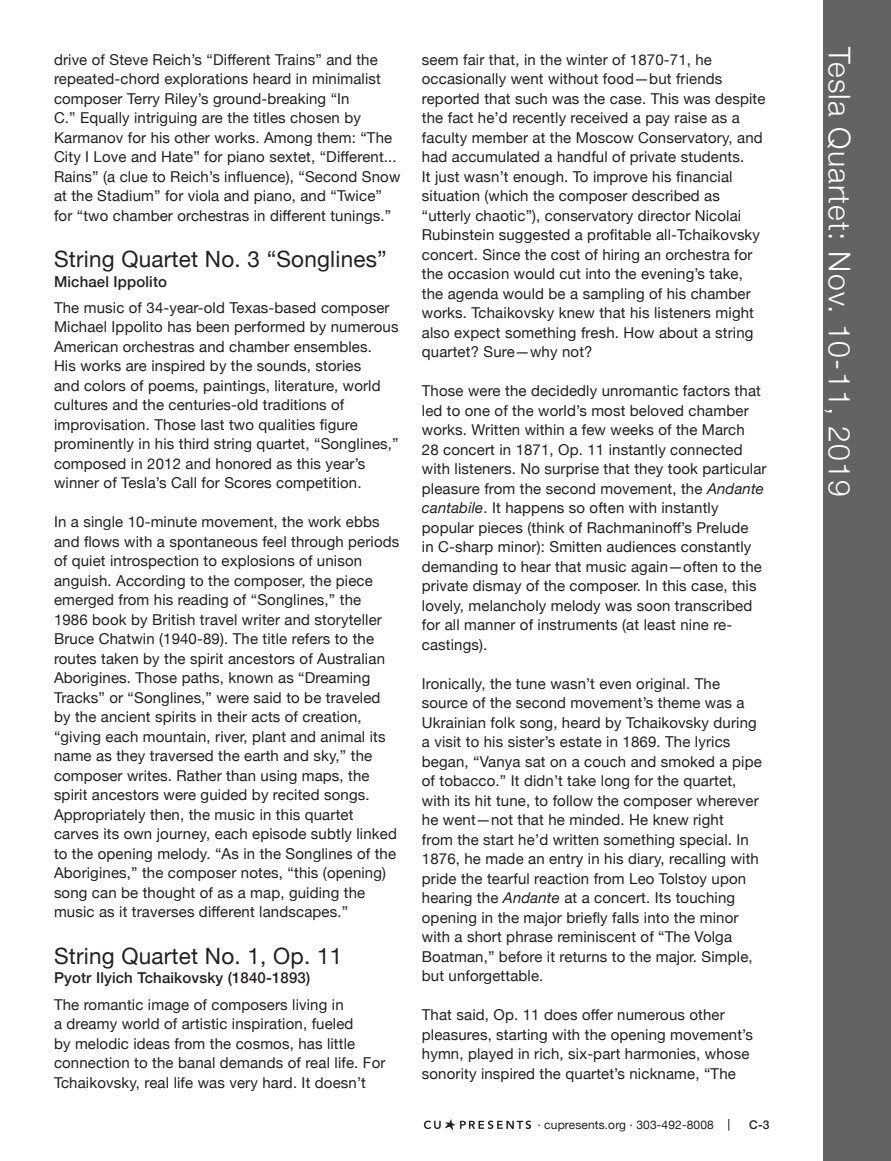
<style>
.page{position:relative;width:891px;height:1161px;background:#fff}
.page>*{position:absolute;margin:0;border:0;box-sizing:border-box;transform-origin:0 0}
.t1{font:300 30px "Helvetica Neue";letter-spacing:.04em;color:#fff}
.t2{font:22.5px "Helvetica Neue";letter-spacing:.01em;color:#231f20}
.t3{font:15px/19.5px "Helvetica Neue";letter-spacing:.01em;color:#231f20}
.t4{font:500 15px "Helvetica Neue";letter-spacing:.01em;color:#231f20}
.t5{font:12px "Helvetica Neue";letter-spacing:.01em;color:#231f20}
.t6{font:500 12px "Helvetica Neue";color:#231f20}
.s1{font-style:italic}
</style>
<div class="page">
<div style="left:824px;top:0;width:67px;height:1161px;background:#636366"></div>
<svg style="left:729px;top:1119px;width:1px;height:12px"></svg>
<svg style="left:424px;top:1119px;width:107px;height:12px"></svg>
<p class="t3" style="left:54px;top:50px;width:348px">drive of Steve Reich’s “Different Trains” and the repeated-chord explorations heard in minimalist composer Terry Riley’s ground-breaking “In<br>C.” Equally intriguing are the titles chosen by Karmanov for his other works. Among them: “The City I Love and Hate” for piano sextet, “Different...<br>Rains” (a clue to Reich’s influence), “Second Snow at the Stadium” for viola and piano, and “Twice” for “two chamber orchestras in different tunings.”</p>
<h2 class="t2" style="left:54px;top:243px;width:334px">String Quartet No. 3 “Songlines”</h2>
<p class="t4" style="left:54px;top:269px;width:115px">Michael Ippolito</p>
<p class="t3" style="left:54px;top:299px;width:346px">The music of 34-year-old Texas-based composer Michael Ippolito has been performed by numerous American orchestras and chamber ensembles.<br>His works are inspired by the sounds, stories<br>and colors of poems, paintings, literature, world cultures and the centuries-old traditions of improvisation. Those last two qualities figure prominently in his third string quartet, “Songlines,” composed in 2012 and honored as this year’s winner of Tesla’s Call for Scores competition.</p>
<p class="t3" style="left:54px;top:513px;width:347px">In a single 10-minute movement, the work ebbs and flows with a spontaneous feel through periods of quiet introspection to explosions of unison anguish. According to the composer, the piece emerged from his reading of “Songlines,” the<br>1986 book by British travel writer and storyteller Bruce Chatwin (1940-89). The title refers to the routes taken by the spirit ancestors of Australian Aborigines. Those paths, known as “Dreaming Tracks” or “Songlines,” were said to be traveled by the ancient spirits in their acts of creation, “giving each mountain, river, plant and animal its name as they traversed the earth and sky,” the composer writes. Rather than using maps, the spirit ancestors were guided by recited songs.<br>Appropriately then, the music in this quartet carves its own journey, each episode subtly linked to the opening melody. “As in the Songlines of the Aborigines,” the composer notes, “this (opening) song can be thought of as a map, guiding the music as it traverses different landscapes.”</p>
<h2 class="t2" style="left:54px;top:940px;width:290px">String Quartet No. 1, Op. 11</h2>
<p class="t4" style="left:54px;top:966px;width:258px">Pyotr Ilyich Tchaikovsky (1840-1893)</p>
<p class="t3" style="left:54px;top:995px;width:333px">The romantic image of composers living in<br>a dreamy world of artistic inspiration, fueled<br>by melodic ideas from the cosmos, has little connection to the banal demands of real life. For Tchaikovsky, real life was very hard. It doesn’t</p>
<p class="t3" style="left:422px;top:50px;width:345px">seem fair that, in the winter of 1870-71, he occasionally went without food—but friends reported that such was the case. This was despite the fact he’d recently received a pay raise as a faculty member at the Moscow Conservatory, and had accumulated a handful of private students.<br>It just wasn’t enough. To improve his financial situation (which the composer described as “utterly chaotic”), conservatory director Nicolai Rubinstein suggested a profitable all-Tchaikovsky concert. Since the cost of hiring an orchestra for the occasion would cut into the evening’s take, the agenda would be a sampling of his chamber works. Tchaikovsky knew that his listeners might also expect something fresh. How about a string quartet? Sure—why not?</p>
<p class="t3" style="left:422px;top:382px;width:346px">Those were the decidedly unromantic factors that led to one of the world’s most beloved chamber works. Written within a few weeks of the March<br>28 concert in 1871, Op. 11 instantly connected with listeners. No surprise that they took particular pleasure from the second movement, the <span class="s1">Andante cantabile</span>. It happens so often with instantly popular pieces (think of Rachmaninoff’s Prelude<br>in C-sharp minor): Smitten audiences constantly demanding to hear that music again—often to the private dismay of the composer. In this case, this lovely, melancholy melody was soon transcribed for all manner of instruments (at least nine re&shy;castings).</p>
<p class="t3" style="left:422px;top:674px;width:341px">Ironically, the tune wasn’t even original. The source of the second movement’s theme was a Ukrainian folk song, heard by Tchaikovsky during a visit to his sister’s estate in 1869. The lyrics began, “Vanya sat on a couch and smoked a pipe of tobacco.” It didn’t take long for the quartet, with its hit tune, to follow the composer wherever he went—not that he minded. He knew right<br>from the start he’d written something special. In 1876, he made an entry in his diary, recalling with pride the tearful reaction from Leo Tolstoy upon hearing the <span class="s1">Andante</span> at a concert. Its touching opening in the major briefly falls into the minor with a short phrase reminiscent of “The Volga Boatman,” before it returns to the major. Simple, but unforgettable.</p>
<p class="t3" style="left:422px;top:1006px;width:333px">That said, Op. 11 does offer numerous other pleasures, starting with the opening movement’s hymn, played in rich, six-part harmonies, whose sonority inspired the quartet’s nickname, “The</p>
<p class="t5" style="left:537px;top:1116px;width:178px">· cupresents.org · 303-492-8008</p>
<p class="t6" style="left:749px;top:1115px;width:22px">C-3</p>
<h1 class="t1" style="left:864px;top:47px;width:451px;rotate:90deg">Tesla Quartet: Nov. 10-11, 2019</h1>
</div>
